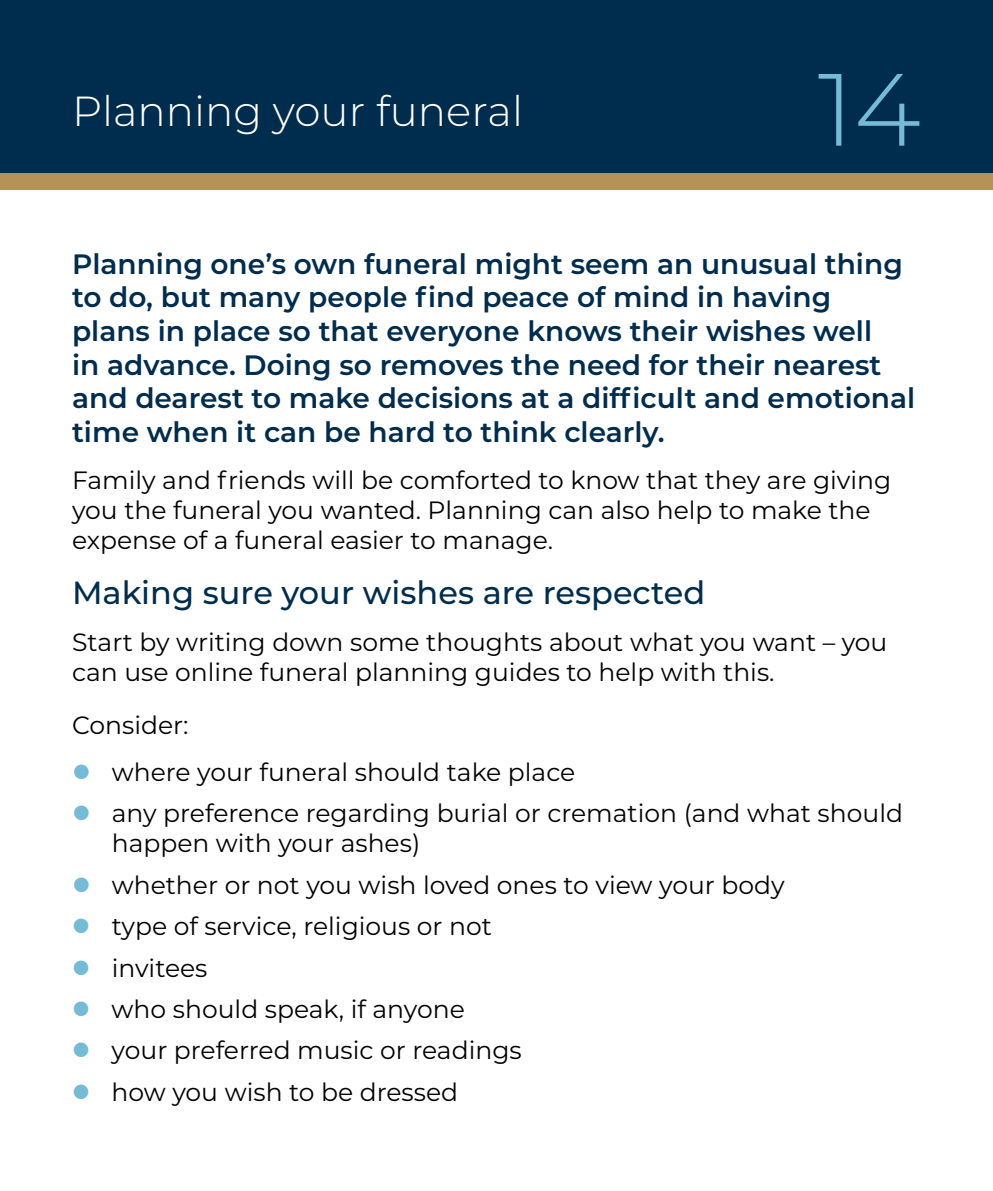
<style>
.page{position:relative;width:993px;height:1191px;background:#fff}
.page>*{position:absolute;margin:0;border:0;box-sizing:border-box;transform-origin:0 0}
.t1{font:300 102.4px "Montserrat Alternates";color:#75bbd5}
.t2{font:300 42px "Montserrat";color:#fff}
.t3{font:500 32px "Montserrat";color:#002c4d}
.t4{font:600 28px/33.6px "Montserrat";color:#002c4d}
.t5{font:25px/41.4px "Montserrat";color:#000}
</style>
<div class="page">
<div style="left:0;top:9px;width:992px;height:181px;background:#b79257"></div>
<div style="left:0;top:0;width:992px;height:173px;background:#002c4d"></div>
<h2 class="t2" style="left:72px;top:82px;width:452px">Planning your funeral</h2>
<h1 class="t1" style="left:817px;top:40px;width:105px">14</h1>
<p class="t4" style="left:72px;top:246px;width:844px">Planning one’s own funeral might seem an unusual thing to do, but many people find peace of mind in having plans in place so that everyone knows their wishes well<br>in advance. Doing so removes the need for their nearest and dearest to make decisions at a difficult and emotional time when it can be hard to think clearly.</p>
<p class="t5" style="left:72px;top:464px;width:820px;line-height:30px">Family and friends will be comforted to know that they are giving you the funeral you wanted. Planning can also help to make the expense of a funeral easier to manage.</p>
<p class="t3" style="left:72px;top:570px;width:634px">Making sure your wishes are respected</p>
<p class="t5" style="left:72px;top:626px;width:816px;line-height:30px">Start by writing down some thoughts about what you want – you can use online funeral planning guides to help with this.</p>
<p class="t5" style="left:112px;top:701px;width:465px;line-height:47px;text-indent:-40px">Consider:<br>where your funeral should take place</p>
<p class="t5" style="left:112px;top:797px;width:792px;line-height:30px">any preference regarding burial or cremation (and what should happen with your ashes)</p>
<p class="t5" style="left:112px;top:863px;width:674px">whether or not you wish loved ones to view your body type of service, religious or not<br>invitees<br>who should speak, if anyone<br>your preferred music or readings<br>how you wish to be dressed</p>
</div>
